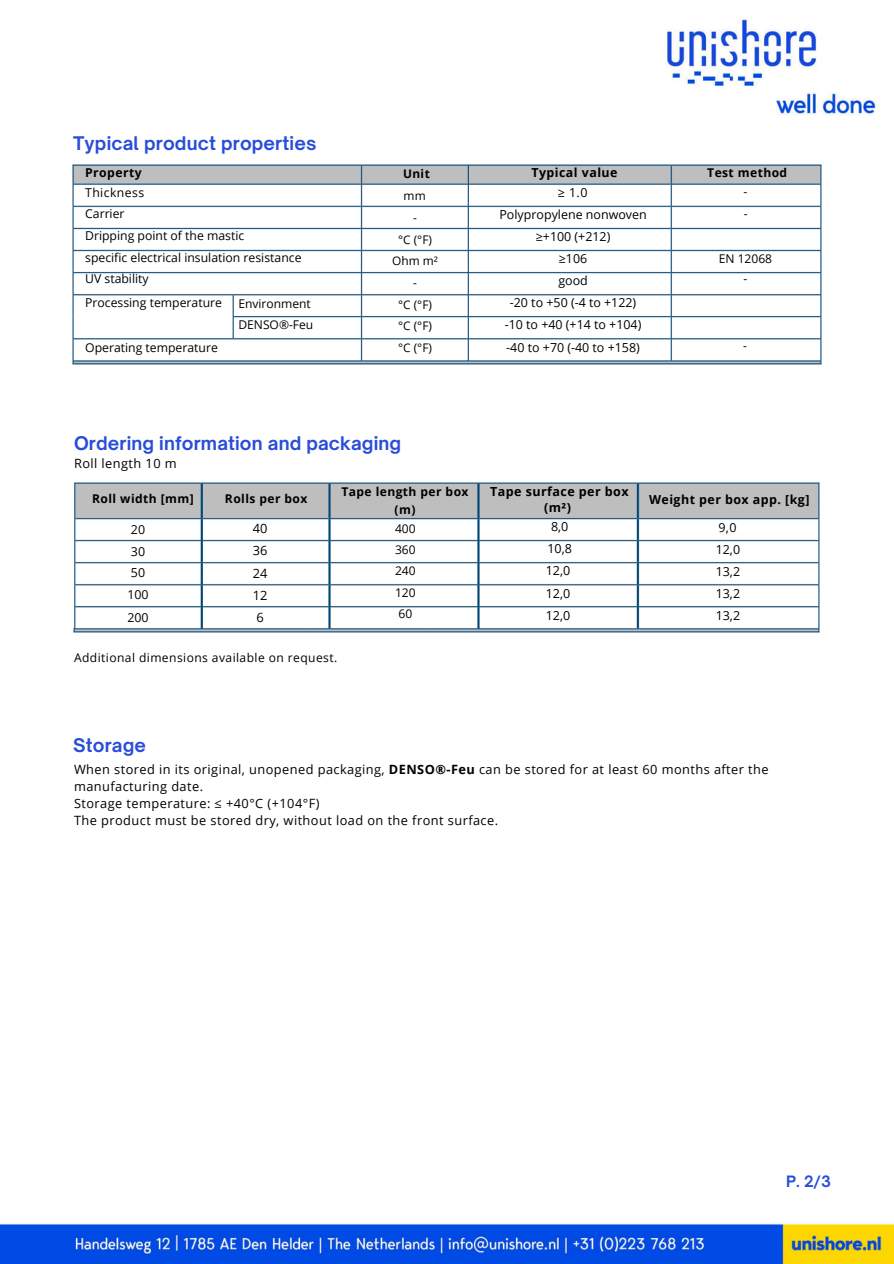
<style>
.page{position:relative;width:894px;height:1264px;background:#fff}
.page>*{position:absolute;margin:0;border:0;box-sizing:border-box;transform-origin:0 0}
.t1{font:700 18px "Open Sauce One";letter-spacing:.01em;color:#294dd9}
.t2{font:700 15px "Open Sauce One";color:#294dd9}
.t3{font:12.75px/16.8px "Open Sans";letter-spacing:.035em;color:#000}
.t4{font:700 12.6px/16.4px "Open Sans";letter-spacing:.035em;color:#000;text-align:center}
.t5{font:12.6px/22.2px "Open Sans";color:#000;text-align:center}
.t6{font:12.45px "Open Sans";color:#000}
.t7{font:700 12.45px/19.6px "Open Sans";letter-spacing:.035em;color:#000;text-align:center}
.t8{font:12.15px "Open Sans";color:#000}
.t9{font:12.15px "Open Sans";letter-spacing:.035em;color:#000}
.t10{font:700 12.15px "Open Sans";letter-spacing:.035em;color:#000}
.t11{font:12px/20.2px "Open Sans";letter-spacing:.035em;color:#000;text-align:center}
.t12{font:700 12px/19.2px "Open Sans";letter-spacing:.035em;color:#000;text-align:center}
.t13{font:12px "Open Sans";color:#000}
.t14{font:11.85px "Open Sans";color:#000}
.t15{font:700 11.85px/21.8px "Open Sans";color:#000}
.s1{font-weight:400}
.s2{font-weight:700}
</style>
<div class="page">
<img style="left:0;top:18px;width:893px;height:1245px">
<img style="left:66px;top:157px;width:762px;height:214px">
<img style="left:66px;top:475px;width:760px;height:164px">
<p class="t1" style="left:73px;top:132px;width:245px">Typical product properties</p>
<p class="t10" style="left:85px;top:164px;width:58px">Property</p>
<p class="t9" style="left:85px;top:184px;width:60px">Thickness</p>
<p class="t8" style="left:85px;top:205px;width:41px">Carrier</p>
<p class="t8" style="left:85px;top:227px;width:160px">Dripping point of the mastic</p>
<p class="t8" style="left:85px;top:249px;width:218px">specific electrical insulation resistance</p>
<p class="t8" style="left:85px;top:270px;width:65px">UV stability</p>
<p class="t8" style="left:85px;top:294px;width:138px">Processing temperature</p>
<p class="t8" style="left:85px;top:339px;width:134px">Operating temperature</p>
<p class="t13" style="left:238px;top:295px;width:74px">Environment</p>
<p class="t13" style="left:238px;top:316px;width:76px">DENSO®-Feu</p>
<p class="t15" style="left:403px;top:163px;width:28px">Unit <span class="s1">mm</span></p>
<p class="t14" style="left:413px;top:209px;width:5px">-</p>
<p class="t14" style="left:398px;top:231px;width:35px">°C (°F)</p>
<p class="t14" style="left:392px;top:253px;width:47px">Ohm m²</p>
<p class="t14" style="left:413px;top:274px;width:5px">-</p>
<p class="t14" style="left:398px;top:296px;width:35px">°C (°F)</p>
<p class="t14" style="left:398px;top:318px;width:35px">°C (°F)</p>
<p class="t14" style="left:398px;top:339px;width:35px">°C (°F)</p>
<p class="t7" style="left:531px;top:163px;width:88px">Typical value <span class="s1">≥ 1.0</span></p>
<h4 class="t6" style="left:499px;top:206px;width:149px">Polypropylene nonwoven</h4>
<p class="t6" style="left:535px;top:228px;width:76px">≥+100 (+212)</p>
<p class="t6" style="left:558px;top:250px;width:30px">≥106</p>
<p class="t6" style="left:558px;top:272px;width:31px">good</p>
<p class="t6" style="left:509px;top:294px;width:128px">-20 to +50 (-4 to +122)</p>
<p class="t6" style="left:504px;top:316px;width:138px">-10 to +40 (+14 to +104)</p>
<p class="t6" style="left:506px;top:338px;width:135px">-40 to +70 (-40 to +158)</p>
<p class="t12" style="left:707px;top:163px;width:81px">Test method <span class="s1">-</span></p>
<p class="t11" style="left:743px;top:203px;width:5px">-</p>
<p class="t11" style="left:718px;top:248px;width:55px">EN 12068 -</p>
<p class="t11" style="left:742px;top:336px;width:5px">-</p>
<p class="t1" style="left:74px;top:432px;width:328px">Ordering information and packaging</p>
<p class="t3" style="left:74px;top:454px;width:104px">Roll length 10 m</p>
<p class="t12" style="left:341px;top:481px;width:129px">Tape length per box</p>
<p class="t12" style="left:394px;top:499px;width:22px">(m)</p>
<p class="t11" style="left:395px;top:518px;width:22px">400</p>
<p class="t11" style="left:395px;top:539px;width:22px">360</p>
<p class="t11" style="left:395px;top:560px;width:22px">240</p>
<p class="t11" style="left:395px;top:582px;width:22px">120</p>
<p class="t11" style="left:398px;top:603px;width:15px">60</p>
<p class="t12" style="left:92px;top:489px;width:103px">Roll width [mm]</p>
<p class="t12" style="left:225px;top:489px;width:84px">Rolls per box</p>
<h3 class="t6" style="left:131px;top:520px;width:16px">20</h3>
<p class="t6" style="left:131px;top:542px;width:16px">30</p>
<h1 class="t6" style="left:131px;top:564px;width:16px">50</h1>
<p class="t6" style="left:127px;top:586px;width:23px">100</p>
<p class="t6" style="left:127px;top:608px;width:23px">200</p>
<h4 class="t11" style="left:74px;top:646px;width:265px">Additional dimensions available on request.</h4>
<p class="t3" style="left:253px;top:519px;width:16px">40</p>
<p class="t3" style="left:253px;top:541px;width:16px">36</p>
<p class="t3" style="left:253px;top:564px;width:16px">24</p>
<h1 class="t3" style="left:253px;top:586px;width:16px">12</h1>
<p class="t3" style="left:256px;top:609px;width:9px">6</p>
<p class="t4" style="left:490px;top:483px;width:140px">Tape surface per box (m²)</p>
<p class="t5" style="left:545px;top:515px;width:28px">8,0<br>10,8<br>12,0</p>
<p class="t5" style="left:545px;top:581px;width:26px">12,0</p>
<p class="t5" style="left:545px;top:604px;width:26px">12,0</p>
<p class="t7" style="left:649px;top:489px;width:162px">Weight per box app. [kg]</p>
<p class="t6" style="left:718px;top:518px;width:20px">9,0</p>
<p class="t6" style="left:715px;top:540px;width:26px">12,0</p>
<p class="t6" style="left:715px;top:562px;width:26px">13,2</p>
<p class="t6" style="left:715px;top:584px;width:26px">13,2</p>
<p class="t6" style="left:715px;top:606px;width:26px">13,2</p>
<p class="t1" style="left:73px;top:734px;width:74px">Storage</p>
<p class="t3" style="left:74px;top:761px;width:696px">When stored in its original, unopened packaging, <span class="s2">DENSO®-Feu</span> can be stored for at least 60 months after the manufacturing date.<br>Storage temperature: ≤ +40°C (+104°F)<br>The product must be stored dry, without load on the front surface.</p>
<h2 class="t2" style="left:785px;top:1172px;width:46px">P. 2/3</h2>
</div>
